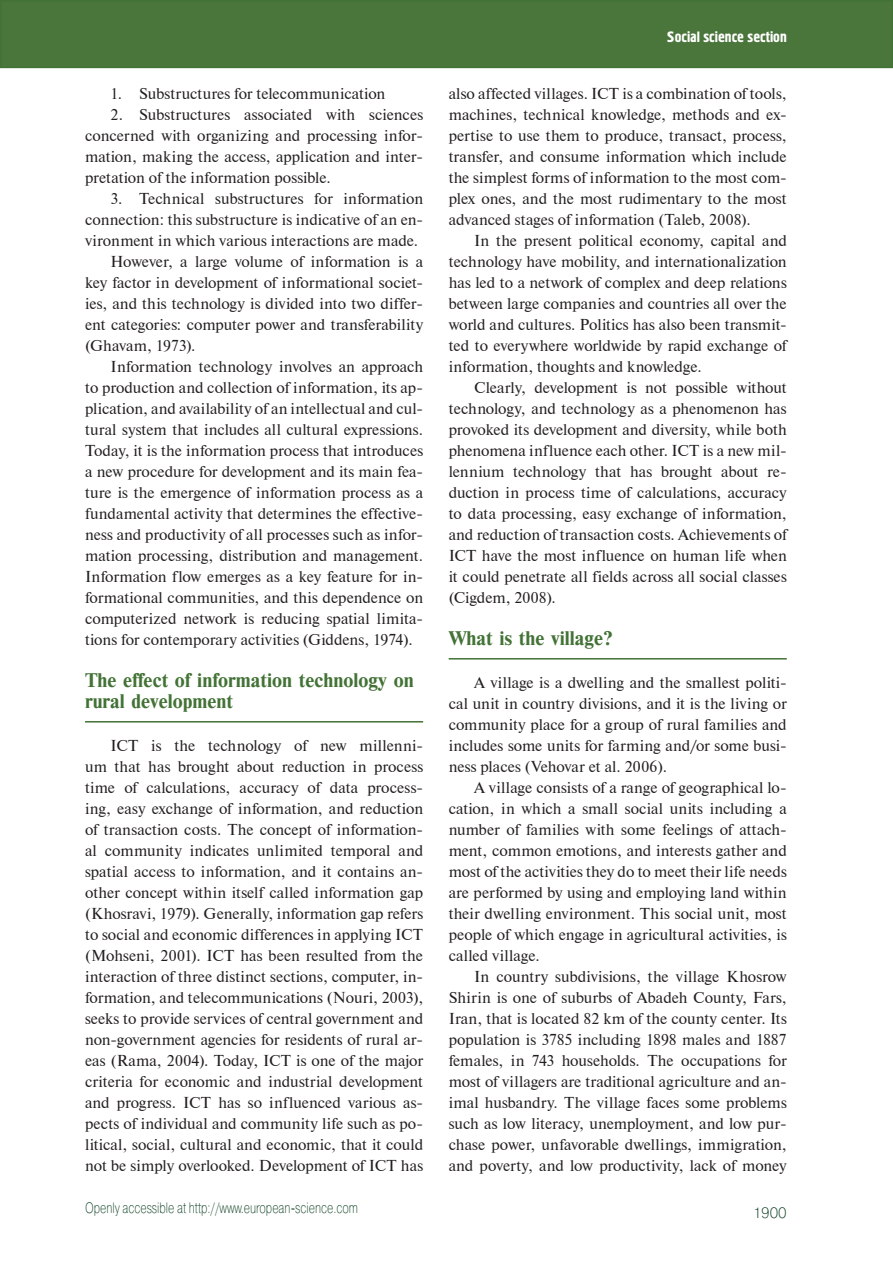
<style>
.page{position:relative;width:893px;height:1263px;background:#fff}
.page>*{position:absolute;margin:0;border:0;box-sizing:border-box;transform-origin:0 0}
.t1{font:18.75px/21px "Newton C Bold";color:#427235}
.t2{font:15.75px/21px "Newton CTT";color:#231f20;text-align:justify}
.t3{font:15px "Pragmatica Light C";color:#0b3e20;scale:.75 1}
.t4{font:15px "Hermes C";color:#fff}
.t5{font:15px "Pragmatica Light C";color:#0b3e20}
</style>
<div class="page">
<div style="left:1px;top:1px;width:891px;height:66px;background:#4b763b"></div>
<div style="left:0;top:0;width:893px;height:68px;border:2px solid #427235"></div>
<hr style="left:85px;top:721px;width:338px;height:2px;background:#427235">
<hr style="left:449px;top:658px;width:338px;height:2px;background:#427235">
<p class="t2" style="left:111px;top:83px;width:276px">1. Substructures for telecommunication</p>
<p class="t2" style="left:85px;top:104px;width:340px;text-indent:26px">2. Substructures associated with sciences concerned with organizing and processing infor&shy;mation, making the access, application and inter&shy;pretation of the information possible.</p>
<p class="t2" style="left:111px;top:188px;width:314px">3. Technical substructures for information</p>
<p class="t2" style="left:85px;top:209px;width:340px">connection: this substructure is indicative of an en-</p>
<p class="t2" style="left:85px;top:230px;width:335px">vironment in which various interactions are made.</p>
<p class="t2" style="left:111px;top:251px;width:314px">However, a large volume of information is a</p>
<p class="t2" style="left:85px;top:272px;width:340px">key factor in development of informational societ-</p>
<p class="t2" style="left:85px;top:293px;width:340px">ies, and this technology is divided into two differ-</p>
<p class="t2" style="left:85px;top:314px;width:340px">ent categories: computer power and transferability</p>
<p class="t2" style="left:85px;top:335px;width:112px">(Ghavam, 1973).</p>
<p class="t2" style="left:111px;top:356px;width:314px">Information technology involves an approach</p>
<p class="t2" style="left:85px;top:377px;width:340px">to production and collection of information, its ap-</p>
<p class="t2" style="left:85px;top:398px;width:339px">plication, and availability of an intellectual and cul-</p>
<p class="t2" style="left:85px;top:419px;width:340px">tural system that includes all cultural expressions.</p>
<p class="t2" style="left:85px;top:440px;width:340px">Today, it is the information process that introduces</p>
<p class="t2" style="left:85px;top:461px;width:340px">a new procedure for development and its main fea-</p>
<p class="t2" style="left:85px;top:482px;width:340px">ture is the emergence of information process as a</p>
<p class="t2" style="left:85px;top:503px;width:340px">fundamental activity that determines the effective-</p>
<p class="t2" style="left:85px;top:524px;width:340px">ness and productivity of all processes such as infor-</p>
<p class="t2" style="left:85px;top:545px;width:339px">mation processing, distribution and management.</p>
<p class="t2" style="left:85px;top:566px;width:340px">Information flow emerges as a key feature for in-</p>
<p class="t2" style="left:85px;top:587px;width:340px">formational communities, and this dependence on</p>
<p class="t2" style="left:85px;top:608px;width:340px">computerized network is reducing spatial limita-</p>
<p class="t2" style="left:85px;top:629px;width:329px">tions for contemporary activities (Giddens, 1974).</p>
<p class="t1" style="left:85px;top:672px;width:330px">The effect of information technology on rural development</p>
<p class="t2" style="left:85px;top:735px;width:340px;text-indent:26px">ICT is the technology of new millenni&shy;um that has brought about reduction in process time of calculations, accuracy of data process&shy;ing, easy exchange of information, and reduction of transaction costs. The concept of information&shy;al community indicates unlimited temporal and spatial access to information, and it contains an&shy;other concept within itself called information gap (Khosravi, 1979). Generally, information gap refers to social and economic differences in applying ICT (Mohseni, 2001). ICT has been resulted from the interaction of three distinct sections, computer, in&shy;formation, and telecommunications (Nouri, 2003), seeks to provide services of central government and non-government agencies for residents of rural ar&shy;eas (Rama, 2004). Today, ICT is one of the major criteria for economic and industrial development and progress. ICT has so influenced various as&shy;pects of individual and community life such as po&shy;litical, social, cultural and economic, that it could not be simply overlooked. Development of ICT has</p>
<p class="t3" style="left:85px;top:1202px;width:365px">Openly accessible at http://www.european-science.com</p>
<p class="t4" style="left:667px;top:32px;width:121px">Social science section</p>
<p class="t2" style="left:449px;top:83px;width:340px">also affected villages. ICT is a combination of tools, machines, technical knowledge, methods and ex&shy;pertise to use them to produce, transact, process, transfer, and consume information which include the simplest forms of information to the most com&shy;plex ones, and the most rudimentary to the most advanced stages of information (Taleb, 2008).</p>
<p class="t2" style="left:449px;top:230px;width:340px;text-indent:26px">In the present political economy, capital and technology have mobility, and internationalization has led to a network of complex and deep relations between large companies and countries all over the world and cultures. Politics has also been transmit&shy;ted to everywhere worldwide by rapid exchange of information, thoughts and knowledge.</p>
<p class="t2" style="left:449px;top:377px;width:340px;text-indent:26px">Clearly, development is not possible without technology, and technology as a phenomenon has provoked its development and diversity, while both phenomena influence each other. ICT is a new mil&shy;lennium technology that has brought about re&shy;duction in process time of calculations, accuracy to data processing, easy exchange of information, and reduction of transaction costs. Achievements of ICT have the most influence on human life when it could penetrate all fields across all social classes (Cigdem, 2008).</p>
<p class="t1" style="left:449px;top:630px;width:166px">What is the village?</p>
<p class="t2" style="left:449px;top:672px;width:340px;text-indent:26px">A village is a dwelling and the smallest politi&shy;cal unit in country divisions, and it is the living or community place for a group of rural families and includes some units for farming and/or some busi&shy;ness places (Vehovar et al. 2006).</p>
<p class="t2" style="left:449px;top:777px;width:340px;text-indent:26px">A village consists of a range of geographical lo&shy;cation, in which a small social units including a number of families with some feelings of attach&shy;ment, common emotions, and interests gather and most of the activities they do to meet their life needs are performed by using and employing land within their dwelling environment. This social unit, most people of which engage in agricultural activities, is called village.</p>
<p class="t2" style="left:449px;top:966px;width:340px;text-indent:26px">In country subdivisions, the village Khosrow Shirin is one of suburbs of Abadeh County, Fars, Iran, that is located 82 km of the county center. Its population is 3785 including 1898 males and 1887 females, in 743 households. The occupations for most of villagers are traditional agriculture and an&shy;imal husbandry. The village faces some problems such as low literacy, unemployment, and low pur&shy;chase power, unfavorable dwellings, immigration, and poverty, and low productivity, lack of money</p>
<p class="t5" style="left:753px;top:1208px;width:35px">1900</p>
</div>
